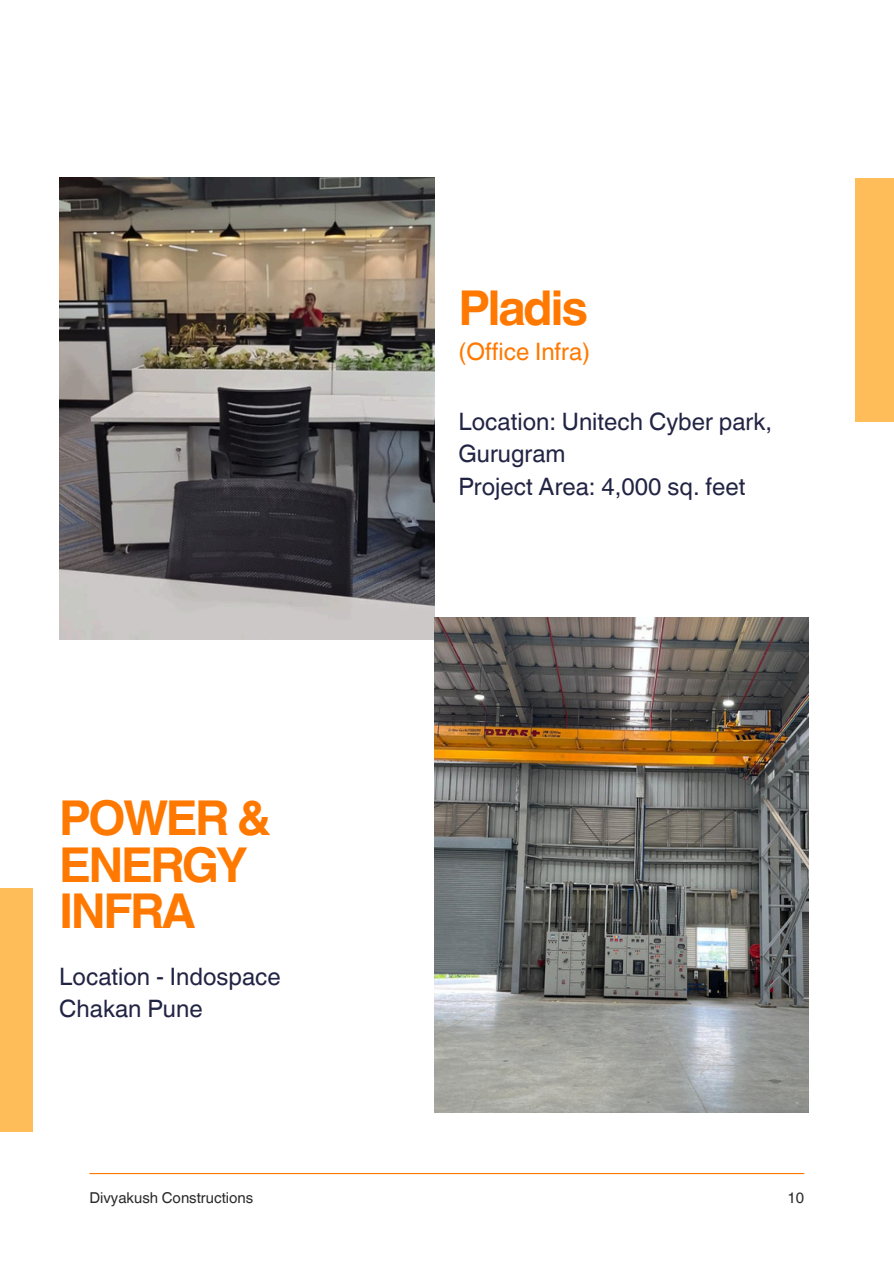
<style>
.page{position:relative;width:894px;height:1264px;background:#fff}
.page>*{position:absolute;margin:0;border:0;box-sizing:border-box;transform-origin:0 0}
.t1{font:700 48px/46.2px "Helvetica World";letter-spacing:-.055em;color:#ff7900}
.t2{font:24px/32.7px "Helvetica World";color:#222444}
.t3{font:24px "Helvetica World";color:#ff7900}
.t4{font:15px "Helvetica World";color:#2b2b2b}
</style>
<div class="page">
<img style="left:59px;top:178px;width:375px;height:461px">
<hr style="left:89px;top:1172px;width:715px;height:2px;background:#ff7900">
<img style="left:434px;top:617px;width:374px;height:495px">
<div style="left:855px;top:178px;width:38px;height:243px;background:#ffbd59"></div>
<div style="left:0;top:888px;width:32px;height:243px;background:#ffbd59"></div>
<p class="t1" style="left:458px;top:280px;width:131px">Pladis</p>
<p class="t3" style="left:458px;top:337px;width:133px">(Office Infra)</p>
<p class="t1" style="left:59px;top:790px;width:213px">POWER &amp;<br>ENERGY<br>INFRA</p>
<h3 class="t2" style="left:59px;top:960px;width:223px">Location - Indospace</h3>
<p class="t2" style="left:59px;top:992px;width:145px">Chakan Pune</p>
<h1 class="t2" style="left:458px;top:405px;width:315px">Location: Unitech Cyber park,<br>Gurugram</h1>
<p class="t2" style="left:458px;top:470px;width:288px">Project Area: 4,000 sq. feet</p>
<h2 class="t4" style="left:89px;top:1188px;width:165px">Divyakush Constructions</h2>
<h4 class="t4" style="left:787px;top:1188px;width:18px">10</h4>
</div>
